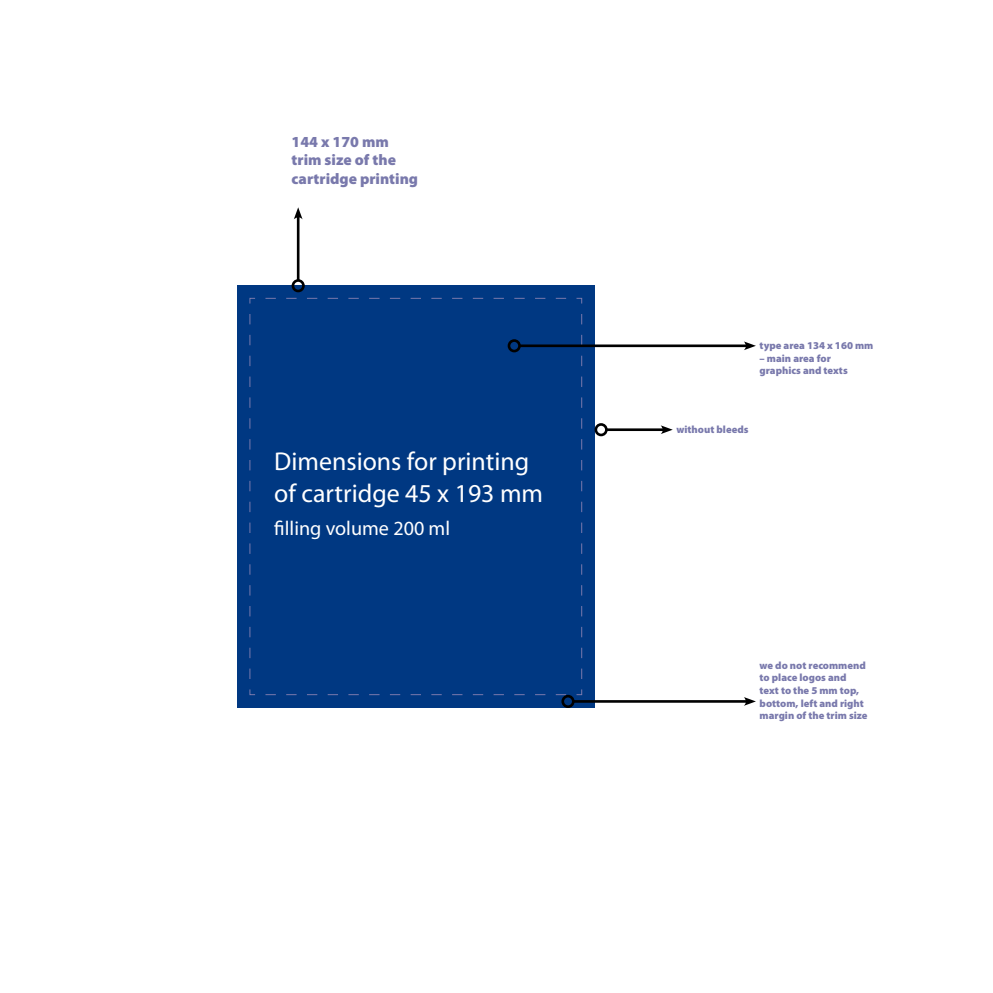
<style>
.page{position:relative;width:993px;height:993px;background:#fff}
.page>*{position:absolute;margin:0;border:0;box-sizing:border-box;transform-origin:0 0}
.t1{font:25.81px/32.4px "Myriad Pro";color:#fff}
.t2{font:20.12px "Myriad Pro";color:#fff}
.t3{font:900 15.4px/18.5px "Myriad Pro";color:#7979ac}
.t4{font:900 10.5px/12.6px "Myriad Pro";color:#7979ac}
</style>
<div class="page">
<div style="left:237px;top:285px;width:357px;height:422px;background:#003882"></div>
<svg style="left:249px;top:297px;width:333px;height:398px"></svg>
<hr style="left:519px;top:344px;width:229px;height:3px;background:#000">
<div style="left:507px;top:339px;width:13px;height:13px;border:3px solid #000;border-radius:50%"></div>
<svg style="left:743px;top:341px;width:12px;height:9px"></svg>
<hr style="left:606px;top:428px;width:59px;height:3px;background:#000">
<div style="left:594px;top:423px;width:13px;height:13px;border:3px solid #000;border-radius:50%"></div>
<svg style="left:660px;top:425px;width:12px;height:9px"></svg>
<hr style="left:573px;top:700px;width:175px;height:2px;background:#000">
<div style="left:561px;top:694px;width:13px;height:13px;border:3px solid #000;border-radius:50%"></div>
<svg style="left:743px;top:697px;width:12px;height:8px"></svg>
<hr style="left:297px;top:214px;width:2px;height:66px;background:#000">
<div style="left:291px;top:279px;width:13px;height:13px;border:3px solid #000;border-radius:50%"></div>
<svg style="left:294px;top:207px;width:8px;height:12px"></svg>
<h3 class="t3" style="left:291px;top:132px;width:128px">144 x 170 mm trim size of the cartridge printing</h3>
<h1 class="t1" style="left:274px;top:444px;width:270px">Dimensions for printing of cartridge 45 x 193 mm</h1>
<h2 class="t2" style="left:274px;top:515px;width:177px">filling volume 200 ml</h2>
<p class="t4" style="left:759px;top:339px;width:115px">type area 134 x 160 mm</p>
<p class="t4" style="left:759px;top:352px;width:90px">– main area for graphics and texts</p>
<p class="t4" style="left:676px;top:423px;width:73px">without bleeds</p>
<p class="t4" style="left:759px;top:659px;width:109px">we do not recommend to place logos and text to the 5 mm top, bottom, left and right margin of the trim size</p>
</div>
